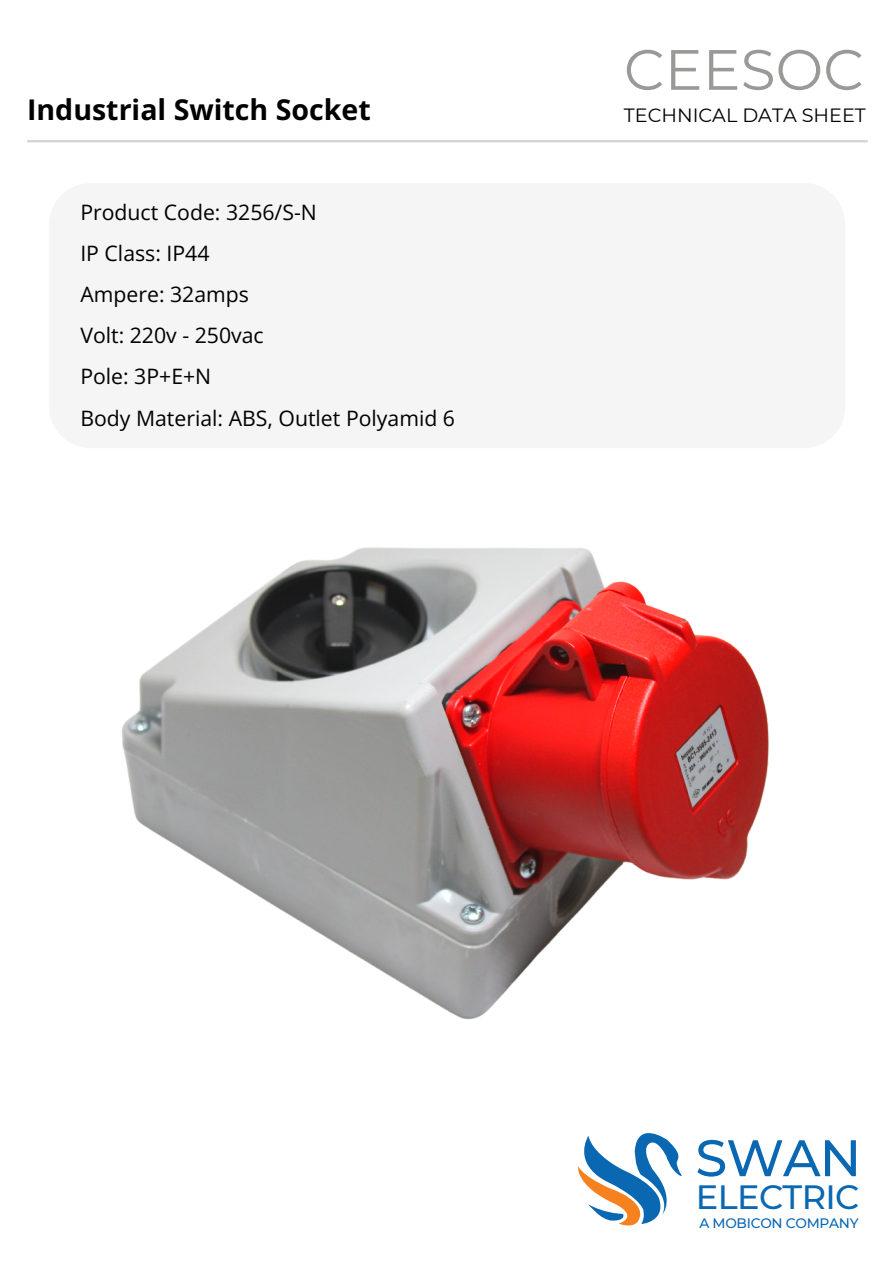
<style>
.page{position:relative;width:894px;height:1264px;background:#fff}
.page>*{position:absolute;margin:0;border:0;box-sizing:border-box;transform-origin:0 0}
.t1{font:56.7px "Montserrat";color:#999997}
.t2{font:500 51.3px "Montserrat";color:#0a67b2}
.t3{font:500 33.6px "Montserrat";letter-spacing:-.02em;color:#0a67b2}
.t4{font:700 28.5px "Open Sans";color:#000}
.t5{font:21.15px "Open Sans";color:#000}
.t6{font:19.2px "Montserrat";color:#000}
.t7{font:500 13.65px "Montserrat";letter-spacing:-.02em;color:#0a67b2}
</style>
<div class="page">
<svg style="left:577px;top:1133px;width:105px;height:93px"></svg>
<hr style="left:27px;top:140px;width:840px;height:2px;background:#d0d3d4">
<img style="left:122px;top:547px;width:647px;height:473px">
<p class="t1" style="left:623px;top:35px;width:241px">CEESOC</p>
<p class="t4" style="left:27px;top:90px;width:345px">Industrial Switch Socket</p>
<p class="t6" style="left:623px;top:104px;width:243px">TECHNICAL DATA SHEET</p>
<p class="t5" style="left:80px;top:197px;width:238px">Product Code: 3256/S-N</p>
<p class="t5" style="left:80px;top:238px;width:130px">IP Class: IP44</p>
<p class="t5" style="left:80px;top:279px;width:170px">Ampere: 32amps</p>
<p class="t5" style="left:80px;top:321px;width:185px">Volt: 220v - 250vac</p>
<p class="t5" style="left:80px;top:362px;width:132px">Pole: 3P+E+N</p>
<p class="t5" style="left:80px;top:403px;width:376px">Body Material: ABS, Outlet Polyamid 6</p>
<p class="t2" style="left:695px;top:1126px;width:167px">SWAN</p>
<p class="t3" style="left:695px;top:1176px;width:165px">ELECTRIC</p>
<p class="t7" style="left:699px;top:1214px;width:161px">A MOBICON COMPANY</p>
</div>
